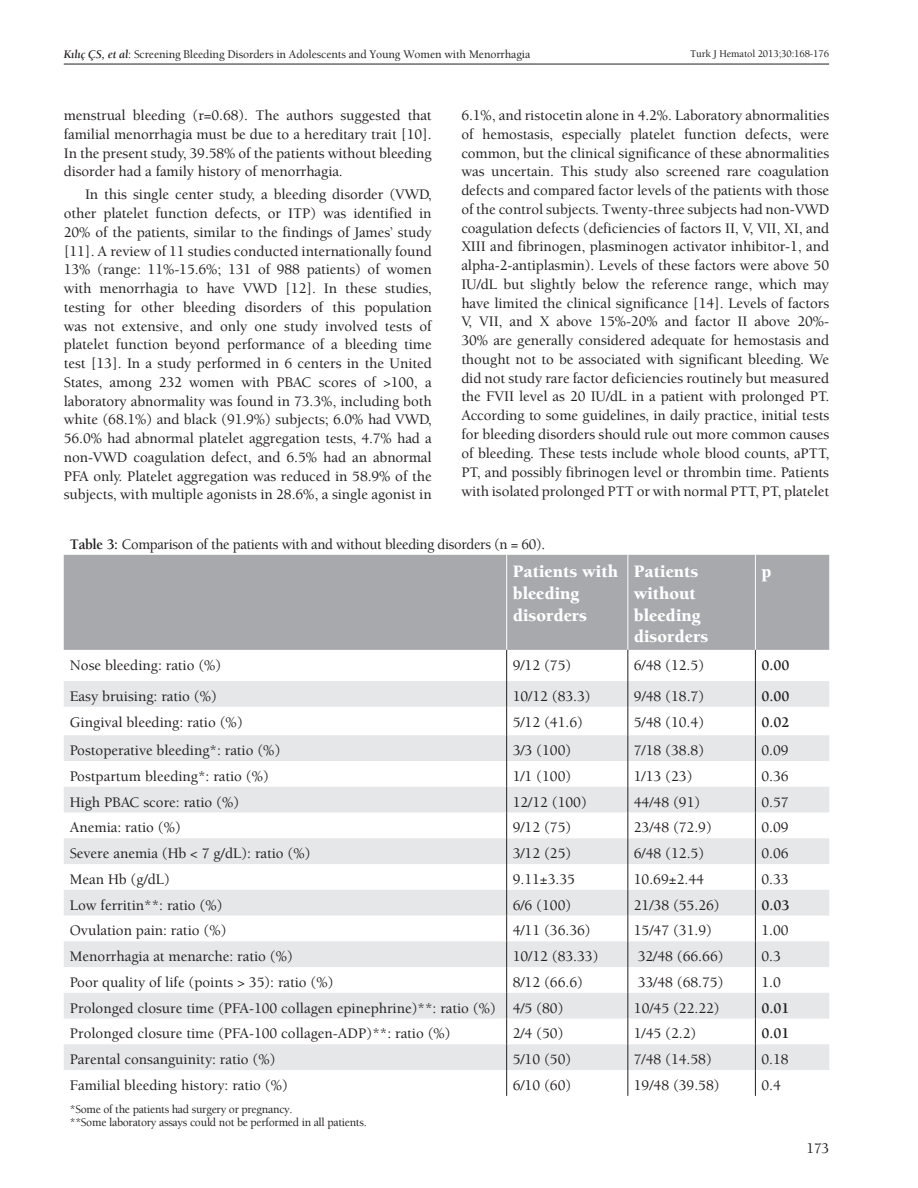
<style>
.page{position:relative;width:918px;height:1188px;background:#fff}
.page>*{position:absolute;margin:0;border:0;box-sizing:border-box;transform-origin:0 0}
.t1{font:18px/21.6px "Berkeley Black Tr";color:#fff}
.t2{font:15px/18.8px "Berkeley Regular Tr";color:#231f20;text-align:justify}
.t3{font:15px "Berkeley Regular Tr";letter-spacing:-.02em;color:#231f20}
.t4{font:15px "Berkeley Bold Tr";color:#231f20}
.t5{font:12px/13.5px "Berkeley Regular Tr";letter-spacing:-.02em;color:#231f20}
.t6{font:10.5px "Berkeley Regular Tr";letter-spacing:-.01em;color:#231f20}
.s1{font-family:"Berkeley Bold Italic Tr"}
.s2{font-family:"Berkeley Bold Tr"}
</style>
<div class="page">
<hr style="left:64px;top:64px;width:765px;height:1px;background:#231f20">
<div style="left:64px;top:555px;width:765px;height:95px;background:#a8a9ad"></div>
<svg style="left:64px;top:681px;width:765px;height:389px;fill:#e6e7e9"></svg>
<hr style="left:506px;top:555px;width:1px;height:95px;background:#fff">
<hr style="left:628px;top:555px;width:1px;height:95px;background:#fff">
<hr style="left:755px;top:555px;width:1px;height:95px;background:#fff">
<hr style="left:506px;top:650px;width:1px;height:31px;background:#231f20">
<hr style="left:628px;top:650px;width:1px;height:31px;background:#231f20">
<hr style="left:755px;top:650px;width:1px;height:31px;background:#231f20">
<svg style="left:506px;top:681px;width:1px;height:415px"></svg>
<svg style="left:628px;top:681px;width:1px;height:415px"></svg>
<svg style="left:755px;top:681px;width:1px;height:415px"></svg>
<p class="t5" style="left:64px;top:48px;width:468px"><span class="s1">Kılıç ÇS, et al</span>: Screening Bleeding Disorders in Adolescents and Young Women with Menorrhagia</p>
<p class="t6" style="left:690px;top:49px;width:141px">Turk J Hematol 2013;30:168-176</p>
<p class="t2" style="left:64px;top:107px;width:369px">menstrual bleeding (r=0.68). The authors suggested that familial menorrhagia must be due to a hereditary trait [10].<br>In the present study, 39.58% of the patients without bleeding disorder had a family history of menorrhagia.</p>
<p class="t2" style="left:64px;top:186px;width:369px;text-indent:21px">In this single center study, a bleeding disorder (VWD, other platelet function defects, or ITP) was identified in 20% of the patients, similar to the findings of James’ study [11]. A review of 11 studies conducted internationally found 13% (range: 11%-15.6%; 131 of 988 patients) of women with menorrhagia to have VWD [12]. In these studies, testing for other bleeding disorders of this population was not extensive, and only one study involved tests of platelet function beyond performance of a bleeding time test [13]. In a study performed in 6 centers in the United States, among 232 women with PBAC scores of &gt;100, a laboratory abnormality was found in 73.3%, including both white (68.1%) and black (91.9%) subjects; 6.0% had VWD, 56.0% had abnormal platelet aggregation tests, 4.7% had a non-VWD coagulation defect, and 6.5% had an abnormal PFA only. Platelet aggregation was reduced in 58.9% of the subjects, with multiple agonists in 28.6%, a single agonist in</p>
<p class="t2" style="left:461px;top:107px;width:369px">6.1%, and ristocetin alone in 4.2%. Laboratory abnormalities of hemostasis, especially platelet function defects, were common, but the clinical significance of these abnormalities was uncertain. This study also screened rare coagulation defects and compared factor levels of the patients with those of the control subjects. Twenty-three subjects had non-VWD coagulation defects (deficiencies of factors II, V, VII, XI, and XIII and fibrinogen, plasminogen activator inhibitor-1, and alpha-2-antiplasmin). Levels of these factors were above 50<br>IU/dL but slightly below the reference range, which may have limited the clinical significance [14]. Levels of factors V, VII, and X above 15%-20% and factor II above 20%- 30% are generally considered adequate for hemostasis and thought not to be associated with significant bleeding. We did not study rare factor deficiencies routinely but measured the FVII level as 20 IU/dL in a patient with prolonged PT.<br>According to some guidelines, in daily practice, initial tests for bleeding disorders should rule out more common causes of bleeding. These tests include whole blood counts, aPTT, PT, and possibly fibrinogen level or thrombin time. Patients with isolated prolonged PTT or with normal PTT, PT, platelet</p>
<p class="t3" style="left:70px;top:538px;width:477px"><span class="s2">Table 3:</span> Comparison of the patients with and without bleeding disorders (n = 60).</p>
<p class="t1" style="left:513px;top:562px;width:107px">Patients with bleeding disorders</p>
<p class="t1" style="left:634px;top:562px;width:76px">Patients without bleeding disorders</p>
<p class="t1" style="left:761px;top:562px;width:12px">p</p>
<p class="t2" style="left:70px;top:657px;width:153px">Nose bleeding: ratio (%)</p>
<p class="t2" style="left:513px;top:657px;width:60px">9/12 (75)</p>
<p class="t2" style="left:634px;top:657px;width:72px">6/48 (12.5)</p>
<p class="t4" style="left:761px;top:659px;width:30px">0.00</p>
<p class="t2" style="left:70px;top:688px;width:149px">Easy bruising: ratio (%)</p>
<p class="t2" style="left:513px;top:688px;width:80px">10/12 (83.3)</p>
<p class="t2" style="left:634px;top:688px;width:72px">9/48 (18.7)</p>
<p class="t4" style="left:761px;top:690px;width:30px">0.00</p>
<p class="t2" style="left:70px;top:714px;width:175px">Gingival bleeding: ratio (%)</p>
<p class="t2" style="left:513px;top:714px;width:72px">5/12 (41.6)</p>
<p class="t2" style="left:634px;top:714px;width:72px">5/48 (10.4)</p>
<p class="t4" style="left:761px;top:716px;width:30px">0.02</p>
<p class="t2" style="left:70px;top:742px;width:212px">Postoperative bleeding*: ratio (%)</p>
<p class="t2" style="left:513px;top:742px;width:60px">3/3 (100)</p>
<p class="t2" style="left:634px;top:742px;width:72px">7/18 (38.8)</p>
<p class="t2" style="left:761px;top:742px;width:29px">0.09</p>
<p class="t2" style="left:70px;top:768px;width:201px">Postpartum bleeding*: ratio (%)</p>
<p class="t2" style="left:513px;top:768px;width:60px">1/1 (100)</p>
<p class="t2" style="left:634px;top:768px;width:60px">1/13 (23)</p>
<p class="t2" style="left:761px;top:768px;width:29px">0.36</p>
<p class="t2" style="left:70px;top:794px;width:171px">High PBAC score: ratio (%)</p>
<p class="t2" style="left:513px;top:794px;width:76px">12/12 (100)</p>
<p class="t2" style="left:634px;top:794px;width:68px">44/48 (91)</p>
<p class="t2" style="left:761px;top:794px;width:29px">0.57</p>
<p class="t2" style="left:70px;top:819px;width:113px">Anemia: ratio (%)</p>
<p class="t2" style="left:513px;top:819px;width:60px">9/12 (75)</p>
<p class="t2" style="left:634px;top:819px;width:80px">23/48 (72.9)</p>
<p class="t2" style="left:761px;top:819px;width:29px">0.09</p>
<p class="t2" style="left:70px;top:845px;width:242px">Severe anemia (Hb &lt; 7 g/dL): ratio (%)</p>
<p class="t2" style="left:513px;top:845px;width:60px">3/12 (25)</p>
<p class="t2" style="left:634px;top:845px;width:72px">6/48 (12.5)</p>
<p class="t2" style="left:761px;top:845px;width:29px">0.06</p>
<p class="t2" style="left:70px;top:871px;width:102px">Mean Hb (g/dL)</p>
<p class="t2" style="left:513px;top:871px;width:64px">9.11±3.35</p>
<p class="t2" style="left:634px;top:871px;width:72px">10.69±2.44</p>
<p class="t2" style="left:761px;top:871px;width:29px">0.33</p>
<p class="t2" style="left:70px;top:897px;width:154px">Low ferritin**: ratio (%)</p>
<p class="t2" style="left:513px;top:897px;width:60px">6/6 (100)</p>
<p class="t2" style="left:634px;top:897px;width:87px">21/38 (55.26)</p>
<p class="t4" style="left:761px;top:899px;width:30px">0.03</p>
<p class="t2" style="left:70px;top:922px;width:158px">Ovulation pain: ratio (%)</p>
<p class="t2" style="left:513px;top:922px;width:80px">4/11 (36.36)</p>
<p class="t2" style="left:634px;top:922px;width:80px">15/47 (31.9)</p>
<p class="t2" style="left:761px;top:922px;width:29px">1.00</p>
<p class="t2" style="left:70px;top:948px;width:225px">Menorrhagia at menarche: ratio (%)</p>
<p class="t2" style="left:513px;top:948px;width:87px">10/12 (83.33)</p>
<p class="t2" style="left:638px;top:948px;width:87px">32/48 (66.66)</p>
<p class="t2" style="left:761px;top:948px;width:21px">0.3</p>
<p class="t2" style="left:70px;top:974px;width:265px">Poor quality of life (points &gt; 35): ratio (%)</p>
<p class="t2" style="left:513px;top:974px;width:72px">8/12 (66.6)</p>
<p class="t2" style="left:638px;top:974px;width:87px">33/48 (68.75)</p>
<p class="t2" style="left:761px;top:974px;width:21px">1.0</p>
<p class="t2" style="left:70px;top:1000px;width:495px">Prolonged closure time (PFA-100 collagen epinephrine)**: ratio (%) 4/5 (80)</p>
<p class="t2" style="left:634px;top:1000px;width:87px">10/45 (22.22)</p>
<p class="t4" style="left:761px;top:1002px;width:30px">0.01</p>
<p class="t2" style="left:70px;top:1025px;width:383px">Prolonged closure time (PFA-100 collagen-ADP)**: ratio (%)</p>
<p class="t2" style="left:513px;top:1025px;width:52px">2/4 (50)</p>
<p class="t2" style="left:634px;top:1025px;width:64px">1/45 (2.2)</p>
<p class="t4" style="left:761px;top:1028px;width:30px">0.01</p>
<p class="t2" style="left:70px;top:1051px;width:207px">Parental consanguinity: ratio (%)</p>
<p class="t2" style="left:513px;top:1051px;width:60px">5/10 (50)</p>
<p class="t2" style="left:634px;top:1051px;width:80px">7/48 (14.58)</p>
<p class="t2" style="left:761px;top:1051px;width:29px">0.18</p>
<p class="t2" style="left:70px;top:1077px;width:220px">Familial bleeding history: ratio (%)</p>
<p class="t2" style="left:513px;top:1077px;width:60px">6/10 (60)</p>
<p class="t2" style="left:634px;top:1077px;width:87px">19/48 (39.58)</p>
<p class="t2" style="left:761px;top:1077px;width:21px">0.4</p>
<p class="t5" style="left:70px;top:1103px;width:298px">*Some of the patients had surgery or pregnancy.<br>**Some laboratory assays could not be performed in all patients.</p>
<p class="t2" style="left:807px;top:1140px;width:24px">173</p>
</div>
